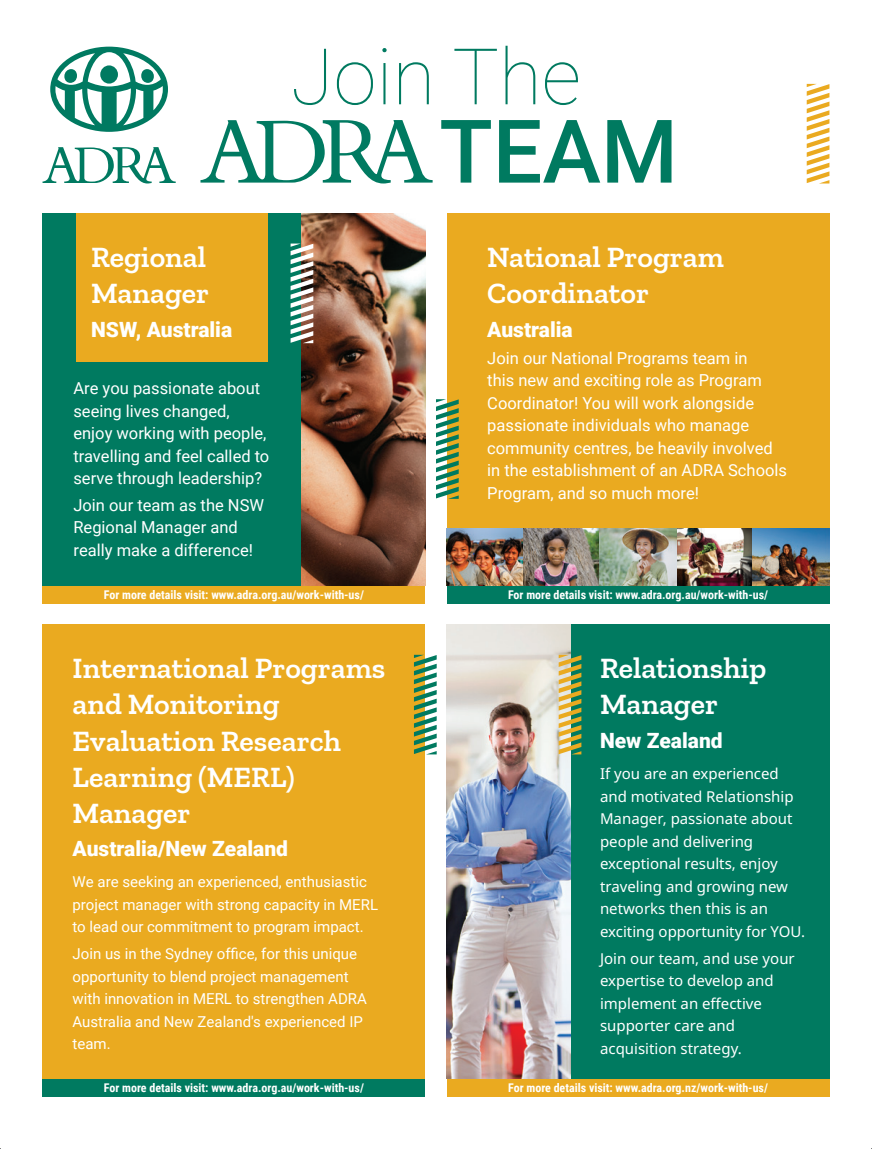
<style>
.page{position:relative;width:872px;height:1149px;background:#fff}
.page>*{position:absolute;margin:0;border:0;box-sizing:border-box;transform-origin:0 0}
.t1{font:600 30px/36px "Zilla Slab";color:#fff}
.t2{font:900 21px "Roboto";color:#fff}
.t3{font:16.5px/22.5px "Roboto";color:#fff}
.t4{font:15px/22.5px "Noto Sans";color:#fff}
.t5{font:15px/22.5px "Roboto";color:#fff}
.t6{font:700 12px "Roboto Condensed";color:#fff}
</style>
<div class="page">
<div style="left:43px;top:213px;width:259px;height:372px;background:#007a60"></div>
<img style="left:302px;top:213px;width:123px;height:372px">
<div style="left:43px;top:1078px;width:382px;height:18px;background:#007a60"></div>
<div style="left:447px;top:1078px;width:382px;height:18px;background:#eaaa20"></div>
<div style="left:570px;top:624px;width:259px;height:454px;background:#007a60"></div>
<img style="left:447px;top:624px;width:123px;height:454px">
<div style="left:447px;top:213px;width:382px;height:315px;background:#eaaa20"></div>
<div style="left:43px;top:624px;width:382px;height:454px;background:#eaaa20"></div>
<div style="left:76px;top:213px;width:191px;height:148px;background:#eaaa20"></div>
<img style="left:447px;top:528px;width:382px;height:57px">
<svg style="left:290px;top:243px;width:23px;height:100px"></svg>
<svg style="left:414px;top:654px;width:23px;height:100px"></svg>
<svg style="left:436px;top:399px;width:23px;height:99px"></svg>
<svg style="left:806px;top:84px;width:23px;height:99px"></svg>
<svg style="left:558px;top:654px;width:23px;height:100px"></svg>
<svg style="left:294px;top:46px;width:284px;height:59px"></svg>
<svg style="left:200px;top:120px;width:232px;height:63px"></svg>
<svg style="left:441px;top:120px;width:230px;height:62px"></svg>
<svg style="left:43px;top:147px;width:133px;height:36px"></svg>
<svg style="left:50px;top:47px;width:118px;height:85px"></svg>
<div style="left:43px;top:585px;width:382px;height:18px;background:#eaaa20"></div>
<div style="left:447px;top:585px;width:382px;height:18px;background:#007a61"></div>
<h1 class="t1" style="left:91px;top:239px;width:120px">Regional<br>Manager</h1>
<p class="t2" style="left:91px;top:314px;width:143px">NSW, Australia</p>
<p class="t3" style="left:73px;top:376px;width:197px">Are you passionate about seeing lives changed, enjoy working with people, travelling and feel called to serve through leadership?</p>
<p class="t3" style="left:73px;top:493px;width:192px">Join our team as the NSW<br>Regional Manager and really make a difference!</p>
<h1 class="t1" style="left:487px;top:239px;width:238px">National Program<br>Coordinator</h1>
<p class="t2" style="left:487px;top:314px;width:87px">Australia</p>
<p class="t3" style="left:487px;top:346px;width:301px">Join our National Programs team in<br>this new and exciting role as Program Coordinator! You will work alongside passionate individuals who manage community centres, be heavily involved in the establishment of an ADRA Schools Program, and so much more!</p>
<p class="t6" style="left:104px;top:586px;width:261px">For more details visit: www.adra.org.au/work-with-us/</p>
<p class="t6" style="left:508px;top:586px;width:261px">For more details visit: www.adra.org.au/work-with-us/</p>
<h1 class="t1" style="left:73px;top:650px;width:314px">International Programs and Monitoring<br>Evaluation Research<br>Learning (MERL)<br>Manager</h1>
<p class="t2" style="left:73px;top:833px;width:217px">Australia/New Zealand</p>
<p class="t5" style="left:73px;top:869px;width:307px">We are seeking an experienced, enthusiastic project manager with strong capacity in MERL to lead our commitment to program impact.</p>
<p class="t5" style="left:73px;top:941px;width:296px">Join us in the Sydney office, for this unique opportunity to blend project management with innovation in MERL to strengthen ADRA Australia and New Zealand's experienced IP team.</p>
<h1 class="t1" style="left:600px;top:650px;width:168px">Relationship<br>Manager</h1>
<p class="t2" style="left:600px;top:725px;width:124px">New Zealand</p>
<p class="t4" style="left:600px;top:762px;width:207px">If you are an experienced and motivated Relationship<br>Manager, passionate about people and delivering exceptional results, enjoy traveling and growing new networks then this is an exciting opportunity for YOU.</p>
<p class="t4" style="left:600px;top:946px;width:196px">Join our team, and use your expertise to develop and implement an effective supporter care and acquisition strategy.</p>
<p class="t6" style="left:104px;top:1079px;width:261px">For more details visit: www.adra.org.au/work-with-us/</p>
<p class="t6" style="left:508px;top:1079px;width:261px">For more details visit: www.adra.org.nz/work-with-us/</p>
</div>
